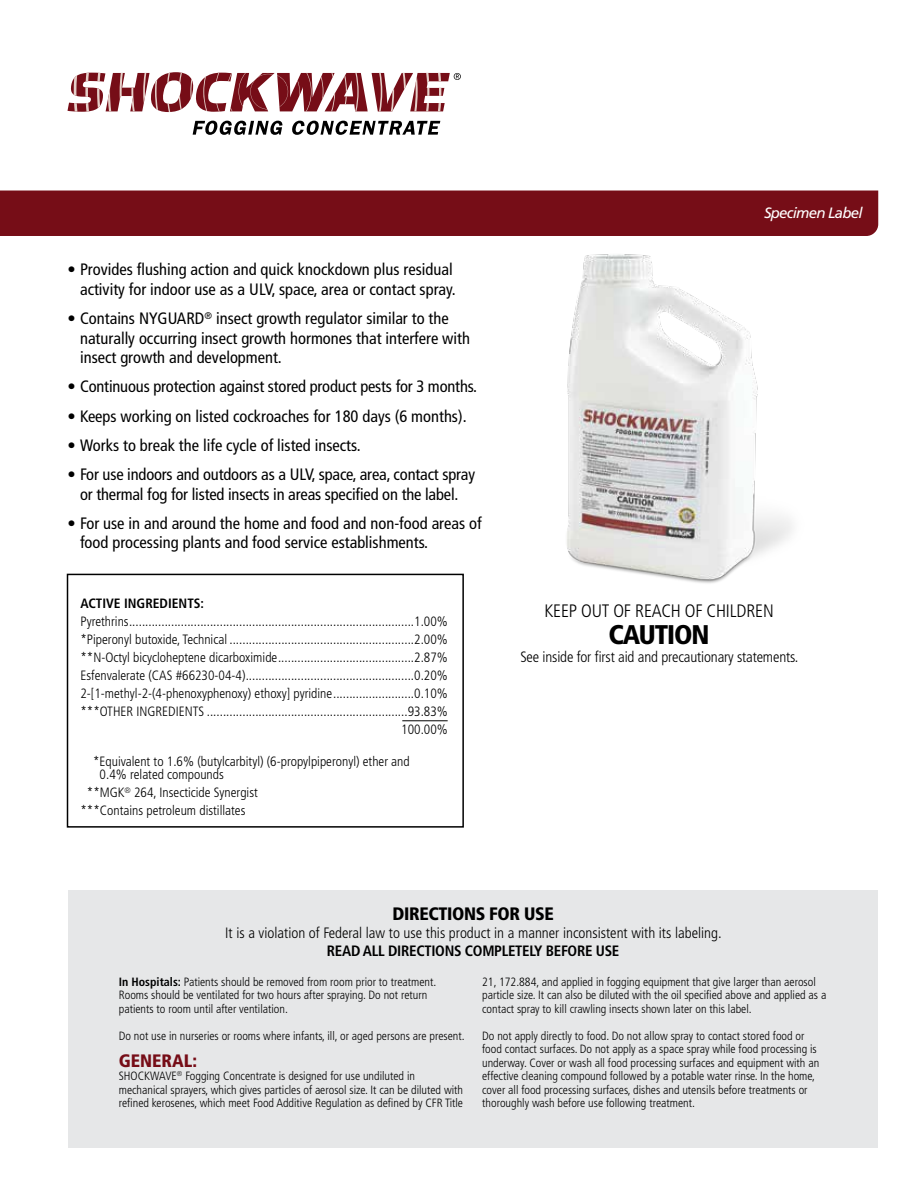
<style>
.page{position:relative;width:918px;height:1188px;background:#fff}
.page>*{position:absolute;margin:0;border:0;box-sizing:border-box;transform-origin:0 0}
.t1{font:900 condensed 27px "Frutiger";letter-spacing:-.04em;color:#000}
.t2{font:300 condensed 18px "Frutiger";letter-spacing:-.01em;color:#000}
.t3{font:900 condensed 18px "Frutiger";letter-spacing:-.02em;color:#000}
.t4{font:900 condensed 18px "Frutiger";color:#760d17}
.t5{font:condensed 16.5px/19.5px "Frutiger";color:#000}
.t6{font:300 condensed 15px "Frutiger";color:#000}
.t7{font:700 condensed 15px "Frutiger";letter-spacing:-.02em;color:#000}
.t8{font:italic 15px "Frutiger";letter-spacing:-.05em;color:#fff}
.t9{font:300 condensed 13.5px/18px "Frutiger";color:#000}
.t10{font:700 condensed 13.5px "Frutiger";color:#000}
.t11{font:300 condensed 12px/13.5px "Frutiger";color:#000}
.s1{font-weight:700}
</style>
<div class="page">
<img style="left:567px;top:254px;width:225px;height:329px">
<div style="left:0;top:190px;width:879px;height:46px;background:#760d17"></div>
<div style="left:67px;top:574px;width:397px;height:254px;border:2px solid #000"></div>
<hr style="left:402px;top:721px;width:46px;height:1px;background:#000">
<div style="left:68px;top:890px;width:810px;height:258px;background:#e6e7e8"></div>
<svg style="left:193px;top:121px;width:90px;height:14px"></svg>
<svg style="left:292px;top:121px;width:148px;height:14px"></svg>
<svg style="left:68px;top:72px;width:393px;height:40px"></svg>
<h3 class="t5" style="left:68px;top:260px;width:390px;text-align:right"><span class="s1">•</span> Provides flushing action and quick knockdown plus residual activity for indoor use as a ULV, space, area or contact spray.</h3>
<h3 class="t5" style="left:80px;top:309px;width:392px;text-indent:-13px"><span class="s1">•</span> Contains NYGUARD<sup>®</sup> insect growth regulator similar to the naturally occurring insect growth hormones that interfere with insect growth and development.</h3>
<h3 class="t5" style="left:68px;top:377px;width:411px"><span class="s1">•</span> Continuous protection against stored product pests for 3 months.</h3>
<h3 class="t5" style="left:68px;top:406px;width:401px"><span class="s1">•</span> Keeps working on listed cockroaches for 180 days (6 months).</h3>
<h3 class="t5" style="left:68px;top:436px;width:295px"><span class="s1">•</span> Works to break the life cycle of listed insects.</h3>
<h3 class="t5" style="left:68px;top:465px;width:409px;text-align:center"><span class="s1">•</span> For use indoors and outdoors as a ULV, space, area, contact spray or thermal fog for listed insects in areas specified on the label.</h3>
<h3 class="t5" style="left:80px;top:514px;width:403px;text-indent:-13px"><span class="s1">•</span> For use in and around the home and food and non-food areas of food processing plants and food service establishments.</h3>
<p class="t10" style="left:80px;top:596px;width:125px">ACTIVE INGREDIENTS:</p>
<p class="t9" style="left:80px;top:613px;width:369px;text-align:right">Pyrethrins........................................................................................1.00% *Piperonyl butoxide, Technical .........................................................2.00% **N-Octyl bicycloheptene dicarboximide..........................................2.87% Esfenvalerate (CAS #66230-04-4)....................................................0.20% 2-[1-methyl-2-(4-phenoxyphenoxy) ethoxy] pyridine.........................0.10% ***OTHER INGREDIENTS ..............................................................93.83% 100.00%</p>
<p class="t9" style="left:100px;top:755px;width:312px;line-height:13.5px;text-indent:-6px">*Equivalent to 1.6% (butylcarbityl) (6-propylpiperonyl) ether and<br>0.4% related compounds</p>
<p class="t9" style="left:80px;top:784px;width:179px;text-indent:6px">**MGK<sup>®</sup> 264, Insecticide Synergist ***Contains petroleum distillates</p>
<p class="t8" style="left:764px;top:204px;width:100px">Specimen Label</p>
<h2 class="t2" style="left:544px;top:601px;width:231px">KEEP OUT OF REACH OF CHILDREN</h2>
<h1 class="t1" style="left:609px;top:619px;width:103px">CAUTION</h1>
<p class="t6" style="left:520px;top:649px;width:280px">See inside for first aid and precautionary statements.</p>
<h2 class="t3" style="left:393px;top:903px;width:163px">DIRECTIONS FOR USE</h2>
<p class="t6" style="left:225px;top:925px;width:498px">It is a violation of Federal law to use this product in a manner inconsistent with its labeling.</p>
<p class="t7" style="left:327px;top:942px;width:294px">READ ALL DIRECTIONS COMPLETELY BEFORE USE</p>
<p class="t11" style="left:119px;top:975px;width:319px"><span class="s1">In Hospitals:</span> Patients should be removed from room prior to treatment.<br>Rooms should be ventilated for two hours after spraying. Do not return patients to room until after ventilation.</p>
<p class="t11" style="left:119px;top:1029px;width:347px">Do not use in nurseries or rooms where infants, ill, or aged persons are present.</p>
<h2 class="t4" style="left:119px;top:1050px;width:80px">GENERAL:</h2>
<p class="t11" style="left:119px;top:1070px;width:346px">SHOCKWAVE<sup>®</sup> Fogging Concentrate is designed for use undiluted in mechanical sprayers, which gives particles of aerosol size. It can be diluted with refined kerosenes, which meet Food Additive Regulation as defined by CFR Title</p>
<p class="t11" style="left:482px;top:975px;width:346px">21, 172.884, and applied in fogging equipment that give larger than aerosol particle size. It can also be diluted with the oil specified above and applied as a contact spray to kill crawling insects shown later on this label.</p>
<p class="t11" style="left:482px;top:1029px;width:339px">Do not apply directly to food. Do not allow spray to contact stored food or food contact surfaces. Do not apply as a space spray while food processing is underway. Cover or wash all food processing surfaces and equipment with an effective cleaning compound followed by a potable water rinse. In the home, cover all food processing surfaces, dishes and utensils before treatments or thoroughly wash before use following treatment.</p>
</div>
